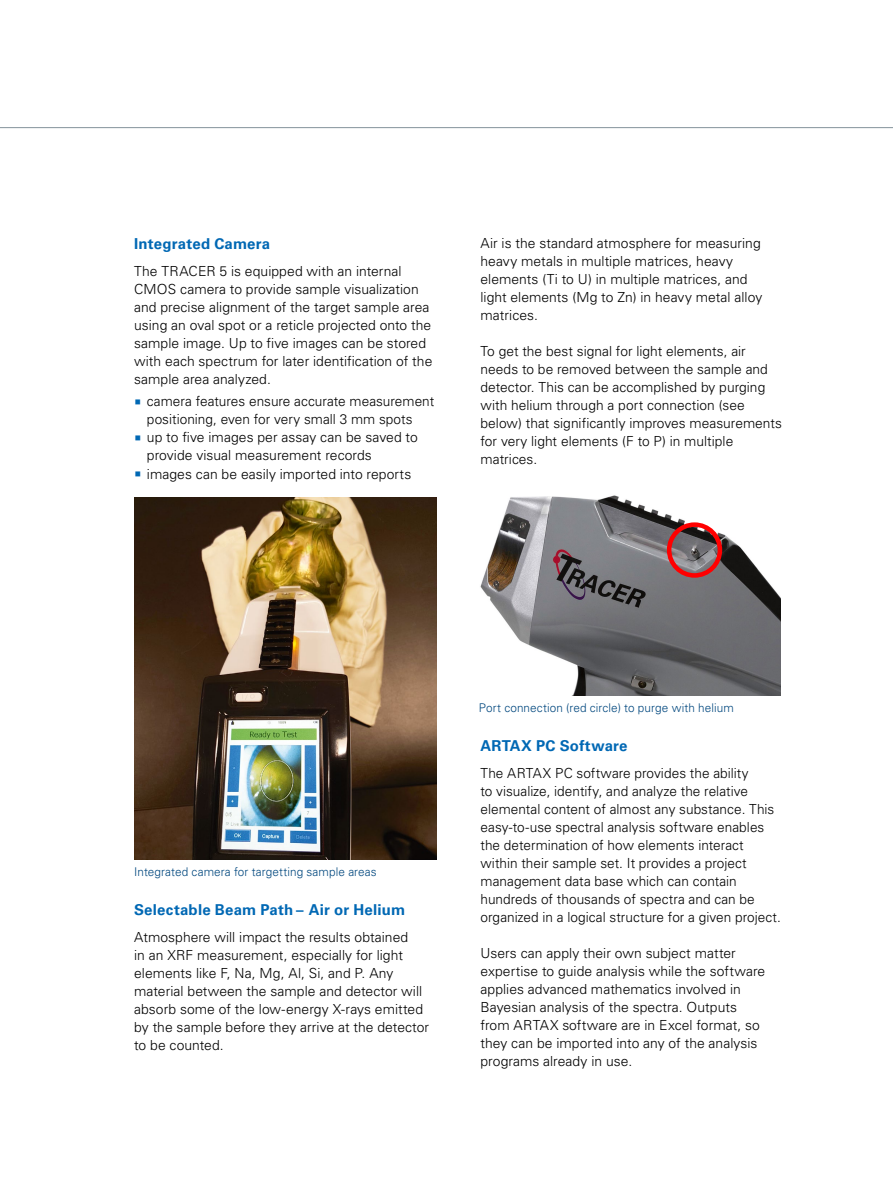
<style>
.page{position:relative;width:893px;height:1187px;background:#fff}
.page>*{position:absolute;margin:0;border:0;box-sizing:border-box;transform-origin:0 0}
.t1{font:700 15px "Univers LT Std";letter-spacing:.015em;color:#0068b4}
.t2{font:300 13.8px/18px "Univers LT Std";color:#000}
.t3{font:300 12px "Univers LT Std";letter-spacing:.01em;color:#00477e}
</style>
<div class="page">
<hr style="left:0;top:127px;width:893px;height:1px;background:#83929b">
<img style="left:134px;top:497px;width:302px;height:362px">
<img style="left:480px;top:495px;width:301px;height:200px">
<div style="left:667px;top:522px;width:55px;height:55px;border:5px solid #f00;border-radius:50%"></div>
<p class="t1" style="left:134px;top:235px;width:138px">Integrated Camera</p>
<p class="t2" style="left:134px;top:262px;width:300px">The TRACER 5 is equipped with an internal CMOS camera to provide sample visualization and precise alignment of the target sample area using an oval spot or a reticle projected onto the sample image. Up to five images can be stored with each spectrum for later identification of the sample area analyzed.</p>
<p class="t2" style="left:147px;top:392px;width:289px">camera features ensure accurate measurement positioning, even for very small 3 mm spots<br>up to five images per assay can be saved to provide visual measurement records<br>images can be easily imported into reports</p>
<p class="t2" style="left:480px;top:234px;width:283px">Air is the standard atmosphere for measuring heavy metals in multiple matrices, heavy elements (Ti to U) in multiple matrices, and light elements (Mg to Zn) in heavy metal alloy matrices.</p>
<p class="t2" style="left:480px;top:342px;width:303px">To get the best signal for light elements, air needs to be removed between the sample and detector. This can be accomplished by purging with helium through a port connection (see below) that significantly improves measurements for very light elements (F to P) in multiple matrices.</p>
<p class="t3" style="left:134px;top:864px;width:244px">Integrated camera for targetting sample areas</p>
<p class="t1" style="left:134px;top:900px;width:273px">Selectable Beam Path – Air or Helium</p>
<p class="t2" style="left:134px;top:927px;width:296px">Atmosphere will impact the results obtained<br>in an XRF measurement, especially for light elements like F, Na, Mg, Al, Si, and P. Any material between the sample and detector will absorb some of the low-energy X-rays emitted by the sample before they arrive at the detector to be counted.</p>
<p class="t3" style="left:479px;top:700px;width:256px">Port connection (red circle) to purge with helium</p>
<p class="t1" style="left:480px;top:737px;width:149px">ARTAX PC Software</p>
<p class="t2" style="left:480px;top:764px;width:302px">The ARTAX PC software provides the ability<br>to visualize, identify, and analyze the relative elemental content of almost any substance. This easy-to-use spectral analysis software enables the determination of how elements interact within their sample set. It provides a project management data base which can contain hundreds of thousands of spectra and can be organized in a logical structure for a given project.</p>
<p class="t2" style="left:480px;top:944px;width:286px">Users can apply their own subject matter expertise to guide analysis while the software applies advanced mathematics involved in Bayesian analysis of the spectra. Outputs from ARTAX software are in Excel format, so they can be imported into any of the analysis programs already in use.</p>
</div>
